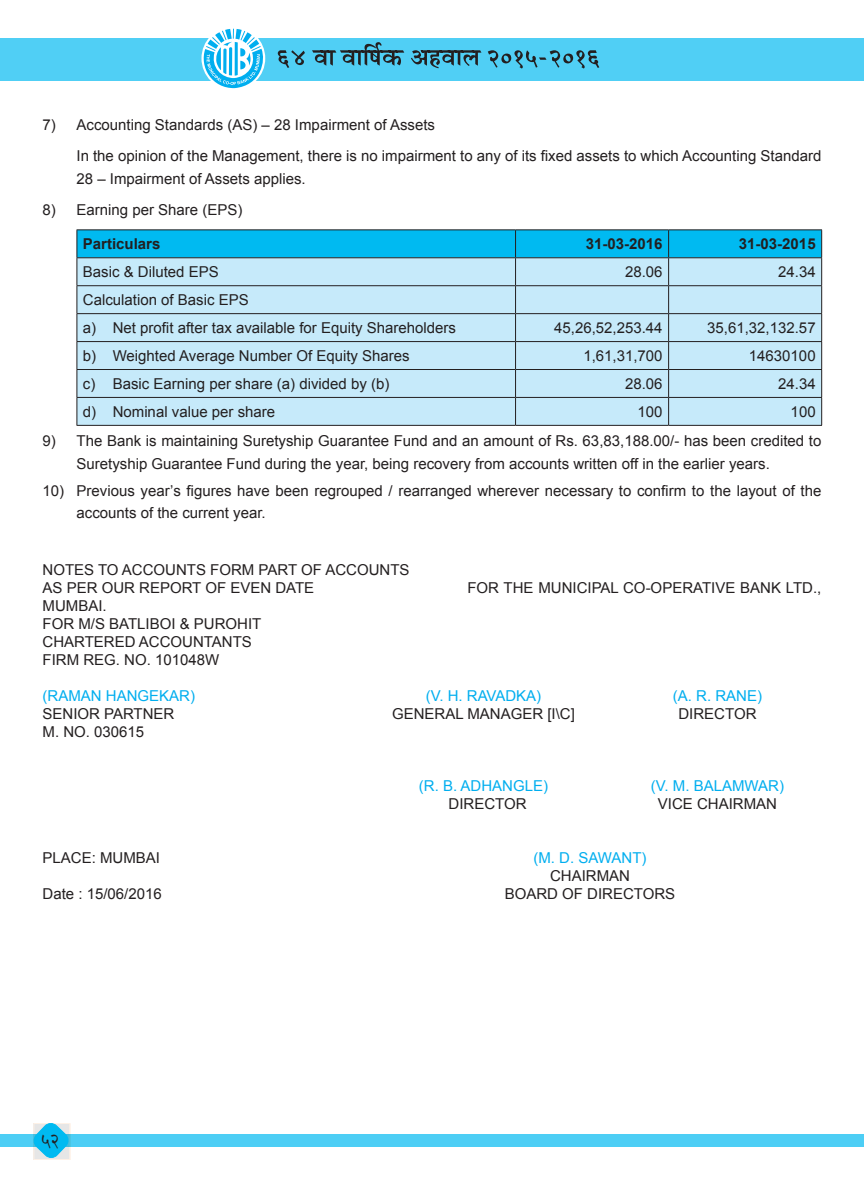
<style>
.page{position:relative;width:864px;height:1188px;background:#fff}
.page>*{position:absolute;margin:0;border:0;box-sizing:border-box;transform-origin:0 0}
.t1{font:500 24px "Akruti Dev New Priya";color:#231f20}
.t2{font:15px/22.5px "Arial";color:#231f20}
.t3{font:15px "Arial";color:#00aeef}
.t4{font:700 15px "Arial";color:#231f20}
</style>
<div class="page">
<div style="left:0;top:1134px;width:864px;height:13px;background:#4dcef5"></div>
<svg style="left:33px;top:1123px;width:37px;height:37px"></svg>
<div style="left:0;top:38px;width:864px;height:43px;background:#50cff5"></div>
<svg style="left:201px;top:29px;width:65px;height:60px"></svg>
<svg style="left:278px;top:42px;width:321px;height:26px"></svg>
<hr style="left:77px;top:229px;width:439px;height:1px;background:#231f20">
<hr style="left:516px;top:229px;width:153px;height:1px;background:#231f20">
<hr style="left:669px;top:229px;width:153px;height:1px;background:#231f20">
<svg style="left:77px;top:230px;width:745px;height:195px;background:#a6def3"></svg>
<hr style="left:77px;top:369px;width:439px;height:1px;background:#231f20">
<hr style="left:516px;top:369px;width:153px;height:1px;background:#231f20">
<hr style="left:669px;top:369px;width:153px;height:1px;background:#231f20">
<hr style="left:77px;top:397px;width:439px;height:1px;background:#231f20">
<hr style="left:516px;top:397px;width:153px;height:1px;background:#231f20">
<hr style="left:669px;top:397px;width:153px;height:1px;background:#231f20">
<hr style="left:77px;top:257px;width:439px;height:1px;background:#231f20">
<hr style="left:516px;top:257px;width:153px;height:1px;background:#231f20">
<hr style="left:669px;top:257px;width:153px;height:1px;background:#231f20">
<hr style="left:77px;top:425px;width:439px;height:1px;background:#231f20">
<hr style="left:516px;top:425px;width:153px;height:1px;background:#231f20">
<hr style="left:669px;top:425px;width:153px;height:1px;background:#231f20">
<p class="t2" style="left:43px;top:114px;width:394px">7) Accounting Standards (AS) – 28 Impairment of Assets</p>
<p class="t2" style="left:77px;top:145px;width:746px">In the opinion of the Management, there is no impairment to any of its fixed assets to which Accounting Standard<br>28 – Impairment of Assets applies.</p>
<p class="t2" style="left:43px;top:199px;width:201px">8) Earning per Share (EPS)</p>
<p class="t4" style="left:83px;top:234px;width:79px">Particulars</p>
<p class="t4" style="left:586px;top:234px;width:78px">31-03-2016</p>
<p class="t4" style="left:739px;top:234px;width:78px">31-03-2015</p>
<p class="t2" style="left:83px;top:261px;width:137px">Basic &amp; Diluted EPS</p>
<p class="t2" style="left:625px;top:261px;width:39px">28.06</p>
<p class="t2" style="left:778px;top:261px;width:39px">24.34</p>
<p class="t2" style="left:83px;top:289px;width:167px">Calculation of Basic EPS</p>
<p class="t2" style="left:83px;top:317px;width:375px">a) Net profit after tax available for Equity Shareholders</p>
<p class="t2" style="left:554px;top:317px;width:110px">45,26,52,253.44</p>
<p class="t2" style="left:707px;top:317px;width:110px">35,61,32,132.57</p>
<p class="t2" style="left:83px;top:345px;width:328px">b) Weighted Average Number Of Equity Shares</p>
<p class="t2" style="left:583px;top:345px;width:81px">1,61,31,700</p>
<p class="t2" style="left:749px;top:345px;width:68px">14630100</p>
<p class="t2" style="left:83px;top:373px;width:308px">c) Basic Earning per share (a) divided by (b)</p>
<p class="t2" style="left:625px;top:373px;width:39px">28.06</p>
<p class="t2" style="left:778px;top:373px;width:39px">24.34</p>
<p class="t2" style="left:83px;top:400px;width:194px">d) Nominal value per share</p>
<p class="t2" style="left:638px;top:400px;width:27px">100</p>
<p class="t2" style="left:791px;top:400px;width:27px">100</p>
<p class="t2" style="left:77px;top:430px;width:746px;text-indent:-34px">9) The Bank is maintaining Suretyship Guarantee Fund and an amount of Rs. 63,83,188.00/- has been credited to<br>Suretyship Guarantee Fund during the year, being recovery from accounts written off in the earlier years.</p>
<p class="t2" style="left:77px;top:479px;width:746px;text-indent:-34px">10) Previous year’s figures have been regrouped / rearranged wherever necessary to confirm to the layout of the accounts of the current year.</p>
<p class="t2" style="left:43px;top:558px;width:368px">NOTES TO ACCOUNTS FORM PART OF ACCOUNTS</p>
<p class="t2" style="left:43px;top:576px;width:273px">AS PER OUR REPORT OF EVEN DATE</p>
<p class="t2" style="left:467px;top:576px;width:355px">FOR THE MUNICIPAL CO-OPERATIVE BANK LTD.,</p>
<p class="t2" style="left:43px;top:594px;width:66px">MUMBAI.</p>
<p class="t2" style="left:43px;top:612px;width:220px">FOR M/S BATLIBOI &amp; PUROHIT</p>
<p class="t2" style="left:43px;top:630px;width:211px">CHARTERED ACCOUNTANTS</p>
<p class="t2" style="left:43px;top:648px;width:178px">FIRM REG. NO. 101048W</p>
<p class="t3" style="left:43px;top:686px;width:154px">(RAMAN HANGEKAR)</p>
<p class="t3" style="left:426px;top:686px;width:117px">(V. H. RAVADKA)</p>
<p class="t3" style="left:673px;top:686px;width:91px">(A. R. RANE)</p>
<p class="t2" style="left:43px;top:702px;width:133px">SENIOR PARTNER</p>
<p class="t2" style="left:392px;top:702px;width:184px">GENERAL MANAGER [I\C]</p>
<p class="t2" style="left:678px;top:702px;width:80px">DIRECTOR</p>
<p class="t2" style="left:43px;top:720px;width:103px">M. NO. 030615</p>
<p class="t3" style="left:419px;top:776px;width:131px">(R. B. ADHANGLE)</p>
<p class="t3" style="left:651px;top:776px;width:135px">(V. M. BALAMWAR)</p>
<p class="t2" style="left:449px;top:792px;width:80px">DIRECTOR</p>
<p class="t2" style="left:658px;top:792px;width:121px">VICE CHAIRMAN</p>
<p class="t2" style="left:43px;top:846px;width:119px">PLACE: MUMBAI</p>
<p class="t3" style="left:533px;top:848px;width:115px">(M. D. SAWANT)</p>
<p class="t2" style="left:550px;top:864px;width:81px">CHAIRMAN</p>
<p class="t2" style="left:43px;top:882px;width:121px">Date : 15/06/2016</p>
<p class="t2" style="left:505px;top:882px;width:172px">BOARD OF DIRECTORS</p>
<h1 class="t1" style="left:41px;top:1128px;width:20px">52</h1>
</div>
